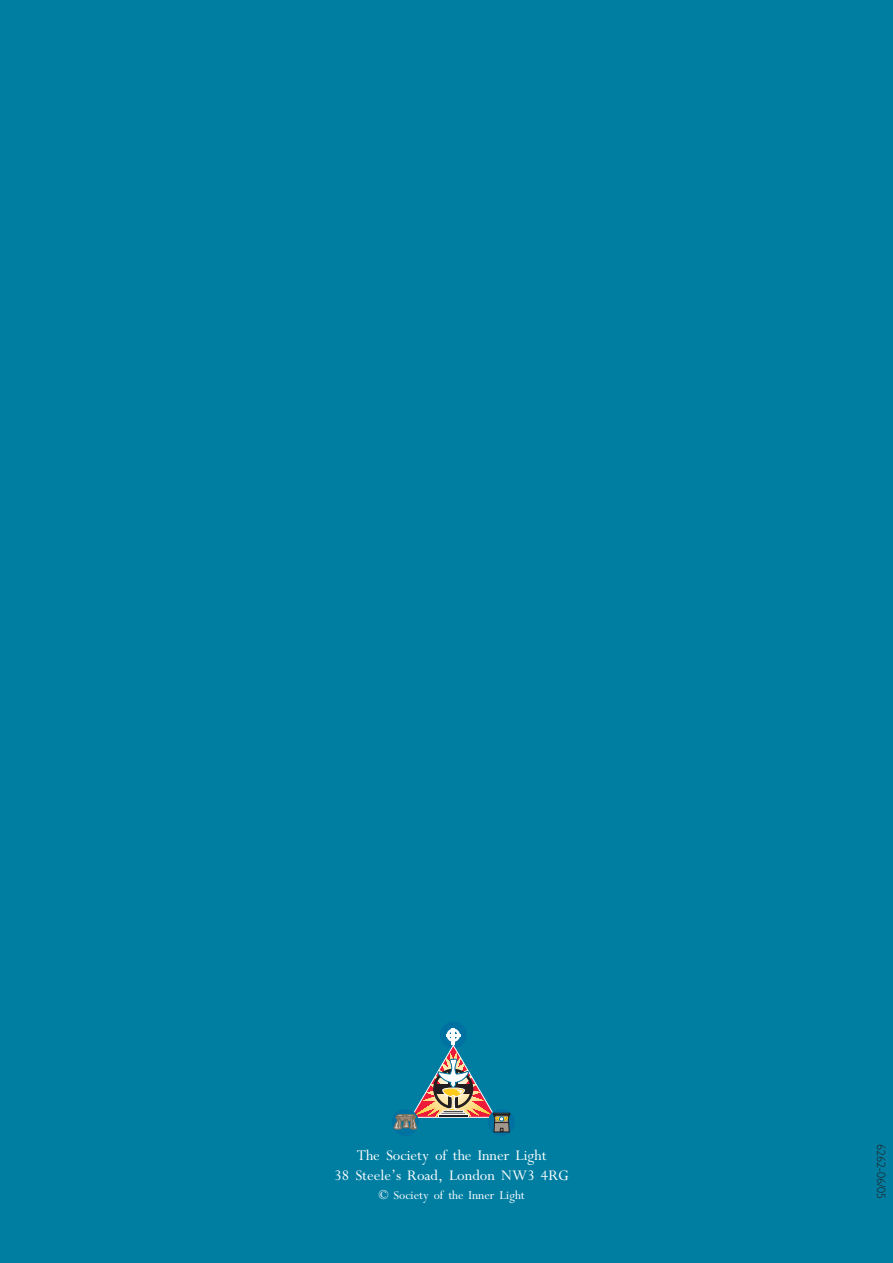
<style>
.page{position:relative;width:893px;height:1263px;background:#fff}
.page>*{position:absolute;margin:0;border:0;box-sizing:border-box;transform-origin:0 0}
.t1{font:16.5px/19.5px "M Perpetua";color:#fff;text-align:center}
.t2{font:13.5px "M Perpetua";color:#fff}
.t3{font:300 12px "Gill Sans";color:#231f20}
</style>
<div class="page">
<div style="left:0;top:0;width:892px;height:1263px;background:#007ea2"></div>
<div style="left:440px;top:1022px;width:27px;height:27px;background:#0072a1;border-radius:50%"></div>
<svg style="left:392px;top:1044px;width:123px;height:92px"></svg>
<div style="left:442px;top:1110px;width:22px;height:3px;background:#231f20;border:1px solid #fff"></div>
<div style="left:446px;top:1029px;width:14px;height:13px;border:3px solid #fff;border-radius:50%"></div>
<hr style="left:452px;top:1028px;width:3px;height:17px;background:#fff">
<hr style="left:446px;top:1034px;width:15px;height:3px;background:#fff">
<div style="left:440px;top:1113px;width:26px;height:3px;background:#231f20;border:1px solid #fff"></div>
<hr style="left:438px;top:1115px;width:30px;height:2px;background:#fff">
<hr style="left:439px;top:1115px;width:28px;height:2px;background:#231f20">
<p class="t1" style="left:334px;top:1148px;width:236px">The Society of the Inner Light<br>38 Steele’s Road, London NW3 4RG</p>
<p class="t2" style="left:378px;top:1190px;width:148px">© Society of the Inner Light</p>
<p class="t3" style="left:885px;top:1144px;width:57px;rotate:90deg">6262-06/05</p>
</div>
